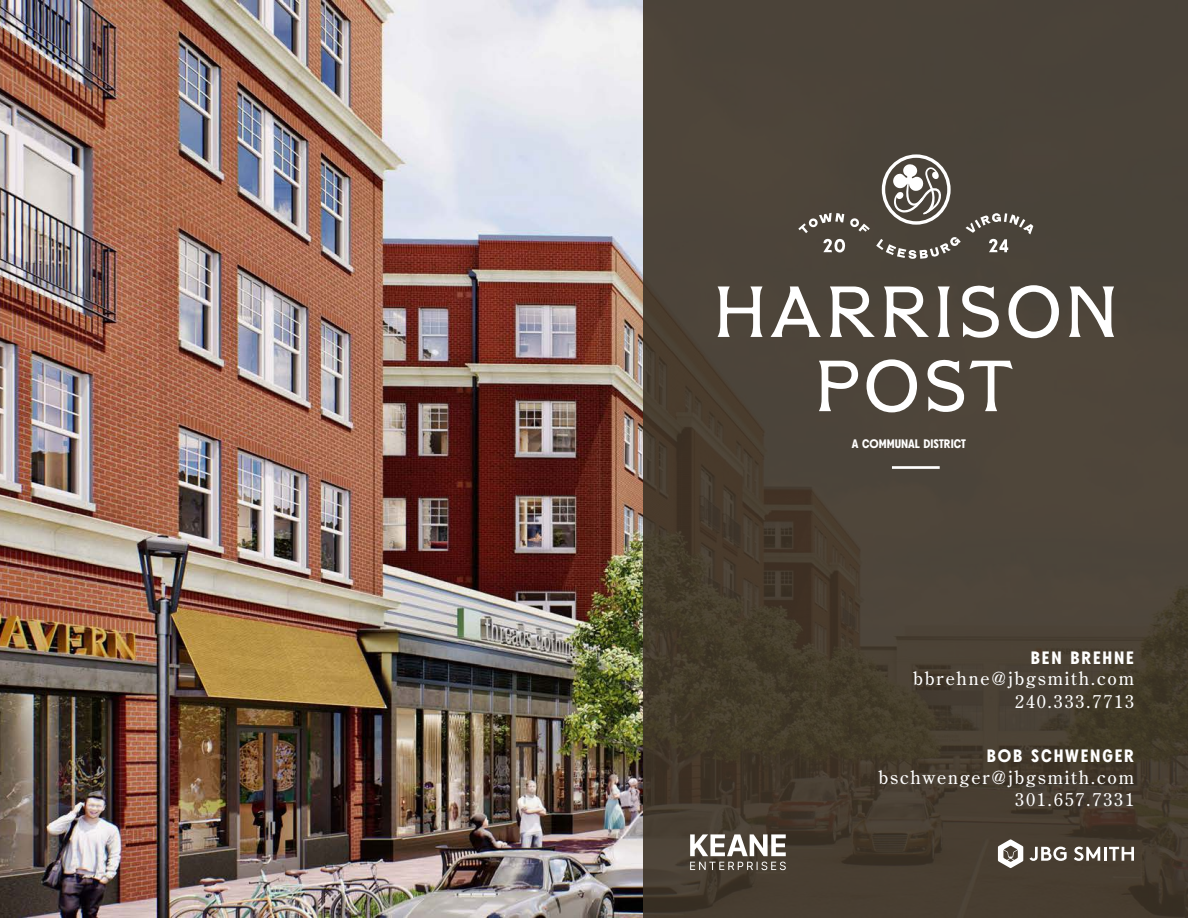
<style>
.page{position:relative;width:1188px;height:918px;background:#fff}
.page>*{position:absolute;margin:0;border:0;box-sizing:border-box;transform-origin:0 0}
.t1{font:18px "Century Old Style Std";letter-spacing:.1em;color:#fff}
.t2{font:700 18px "BN Axel Grotesk";letter-spacing:.1em;color:#fff}
.t3{font:700 12.45px "BN Axel Grotesk";color:#fff}
</style>
<div class="page">
<img style="left:0;top:0;width:644px;height:918px">
<svg style="left:644px;top:0;width:544px;height:918px;background:#484034"></svg>
<svg style="left:998px;top:839px;width:25px;height:29px"></svg>
<svg style="left:1029px;top:847px;width:38px;height:14px"></svg>
<svg style="left:1074px;top:847px;width:26px;height:14px"></svg>
<hr style="left:1104px;top:847px;width:3px;height:14px;background:#fff">
<svg style="left:1109px;top:847px;width:25px;height:14px"></svg>
<svg style="left:819px;top:361px;width:39px;height:50px"></svg>
<svg style="left:867px;top:359px;width:50px;height:53px"></svg>
<svg style="left:927px;top:360px;width:86px;height:52px"></svg>
<svg style="left:718px;top:286px;width:44px;height:51px"></svg>
<svg style="left:938px;top:286px;width:12px;height:51px"></svg>
<svg style="left:830px;top:286px;width:44px;height:51px"></svg>
<svg style="left:884px;top:286px;width:45px;height:51px"></svg>
<svg style="left:771px;top:286px;width:50px;height:51px"></svg>
<svg style="left:1069px;top:286px;width:45px;height:51px"></svg>
<svg style="left:1008px;top:285px;width:51px;height:53px"></svg>
<svg style="left:961px;top:285px;width:39px;height:53px"></svg>
<hr style="left:892px;top:466px;width:48px;height:3px;background:#fff">
<svg style="left:798px;top:213px;width:46px;height:20px"></svg>
<svg style="left:850px;top:218px;width:20px;height:14px"></svg>
<svg style="left:823px;top:239px;width:23px;height:13px"></svg>
<svg style="left:876px;top:154px;width:157px;height:105px;background:#645e56"></svg>
<svg style="left:687px;top:825px;width:101px;height:57px;fill:#4b4135"></svg>
<p class="t3" style="left:852px;top:436px;width:116px">A COMMUNAL DISTRICT</p>
<p class="t2" style="left:1031px;top:647px;width:105px">BEN BREHNE</p>
<p class="t1" style="left:913px;top:667px;width:222px">bbrehne@jbgsmith.com</p>
<p class="t1" style="left:1015px;top:690px;width:120px">240.333.7713</p>
<p class="t2" style="left:987px;top:746px;width:149px">BOB SCHWENGER</p>
<p class="t1" style="left:878px;top:766px;width:257px">bschwenger@jbgsmith.com</p>
<p class="t1" style="left:1015px;top:787px;width:120px">301.657.7331</p>
</div>
